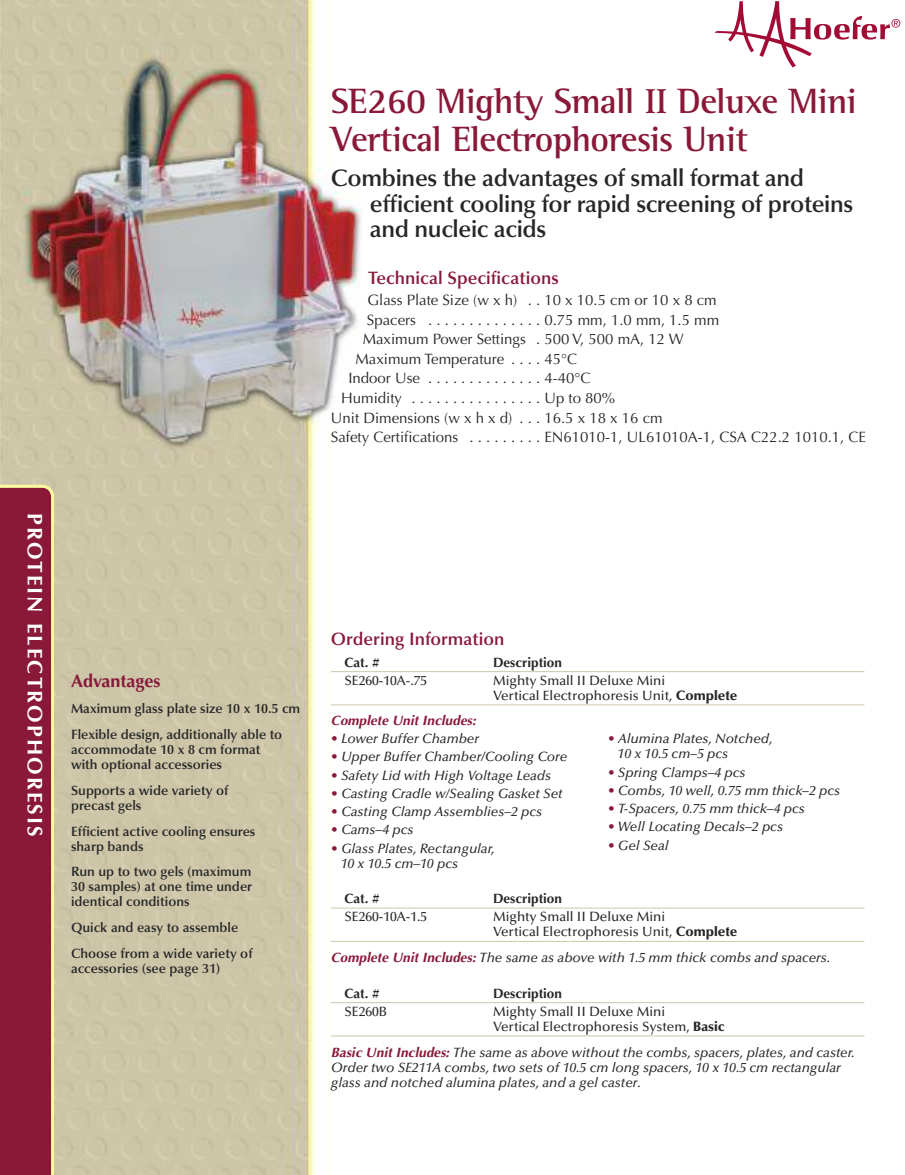
<style>
.page{position:relative;width:905px;height:1175px;background:#fff}
.page>*{position:absolute;margin:0;border:0;box-sizing:border-box;transform-origin:0 0}
.t1{font:700 36px/37.5px "Rotis Semi Serif";letter-spacing:-.015em;color:#891839}
.t2{font:600 24px/25.5px "Optima";letter-spacing:-.015em;color:#272627}
.t3{font:700 21px "Optima";letter-spacing:.1em;color:#fff}
.t4{font:600 18px "Optima";color:#891839}
.t5{font:700 18px "Optima";color:#891839}
.t6{font:15px "Optima";color:#272627}
.t7{font:italic 500 13.5px/15px "Optima";color:#272627}
.t8{font:600 13.5px/15px "Optima";color:#272627}
.t9{font:500 13.5px/15px "Optima";color:#272627}
.t10{font:700 13.5px "Optima";color:#272627}
.t11{font:italic 700 13.5px "Optima";letter-spacing:.005em;color:#891839}
.s1{font-family:"Adobe Garamond Pro";font-weight:600}
.s2{font-weight:900}
.s3{color:#891839}
.s4{font-weight:700;color:#891839}
</style>
<div class="page">
<img style="left:0;top:0;width:901px;height:1174px">
<div style="left:0;top:484px;width:54px;height:690px;background:#891839"></div>
<hr style="left:331px;top:671px;width:533px;height:1px;background:#cfc6aa">
<hr style="left:331px;top:704px;width:533px;height:1px;background:#cfc6aa">
<hr style="left:331px;top:1002px;width:533px;height:1px;background:#cfc6aa">
<hr style="left:331px;top:1035px;width:533px;height:1px;background:#cfc6aa">
<hr style="left:331px;top:907px;width:533px;height:1px;background:#cfc6aa">
<hr style="left:331px;top:941px;width:533px;height:1px;background:#cfc6aa">
<svg style="left:714px;top:1px;width:186px;height:67px"></svg>
<h3 class="t3" style="left:43px;top:513px;width:324px;rotate:90deg">PROTEIN ELECTROPHORESIS</h3>
<h3 class="t5" style="left:71px;top:674px;width:91px">Advantages</h3>
<p class="t8" style="left:71px;top:697px;width:231px;line-height:25.8px">Maximum glass plate size 10 x 10.5 cm<br>Flexible design, additionally able to</p>
<p class="t8" style="left:71px;top:743px;width:191px">accommodate 10 x 8 cm format with optional accessories</p>
<p class="t8" style="left:71px;top:784px;width:159px">Supports a wide variety of precast gels</p>
<p class="t8" style="left:71px;top:824px;width:186px">Efficient active cooling ensures sharp bands</p>
<p class="t8" style="left:71px;top:865px;width:183px;text-align:justify">Run up to two gels (maximum 30 samples) at one time under identical conditions</p>
<p class="t8" style="left:71px;top:916px;width:183px;line-height:25.8px">Quick and easy to assemble<br>Choose from a wide variety of</p>
<p class="t8" style="left:71px;top:962px;width:151px">accessories (see page 31)</p>
<h1 class="t1" style="left:331px;top:86px;width:527px">SE260 Mighty Small <span class="s1">II</span> Deluxe Mini<br>Vertical Electrophoresis Unit</h1>
<h2 class="t2" style="left:370px;top:168px;width:485px;text-indent:-39px">Combines the advantages of small format and efficient cooling for rapid screening of proteins and nucleic acids</h2>
<h3 class="t4" style="left:368px;top:270px;width:192px">Technical Specifications</h3>
<p class="t6" style="left:367px;top:294px;width:351px">Glass Plate Size (w x h) . . 10 x 10.5 cm or 10 x 8 cm</p>
<p class="t6" style="left:367px;top:313px;width:354px">Spacers . . . . . . . . . . . . . . 0.75 mm, 1.0 mm, 1.5 mm</p>
<p class="t6" style="left:363px;top:333px;width:322px">Maximum Power Settings . 500 V, 500 mA, 12 W</p>
<p class="t6" style="left:355px;top:352px;width:223px">Maximum Temperature . . . . 45°C</p>
<p class="t6" style="left:348px;top:372px;width:243px">Indoor Use . . . . . . . . . . . . . . 4-40°C</p>
<p class="t6" style="left:341px;top:392px;width:275px">Humidity . . . . . . . . . . . . . . . . Up to 80%</p>
<p class="t6" style="left:331px;top:411px;width:333px">Unit Dimensions (w x h x d) . . . 16.5 x 18 x 16 cm</p>
<p class="t6" style="left:331px;top:431px;width:536px">Safety Certifications . . . . . . . . . EN61010-1, UL61010A-1, CSA C22.2 1010.1, CE</p>
<h3 class="t4" style="left:331px;top:632px;width:175px">Ordering Information</h3>
<p class="t10" style="left:344px;top:656px;width:37px">Cat. #</p>
<p class="t10" style="left:493px;top:656px;width:70px">Description</p>
<p class="t9" style="left:344px;top:674px;width:84px">SE260-10A-.75</p>
<p class="t9" style="left:493px;top:674px;width:246px">Mighty Small II Deluxe Mini<br>Vertical Electrophoresis Unit, <span class="s2">Complete</span></p>
<p class="t11" style="left:331px;top:715px;width:146px">Complete Unit Includes:</p>
<p class="t7" style="left:331px;top:732px;width:149px"><span class="s3">•</span> Lower Buffer Chamber</p>
<p class="t7" style="left:331px;top:750px;width:238px"><span class="s3">•</span> Upper Buffer Chamber/Cooling Core</p>
<p class="t7" style="left:331px;top:769px;width:222px"><span class="s3">•</span> Safety Lid with High Voltage Leads</p>
<p class="t7" style="left:331px;top:787px;width:233px"><span class="s3">•</span> Casting Cradle w/Sealing Gasket Set</p>
<p class="t7" style="left:331px;top:805px;width:213px"><span class="s3">•</span> Casting Clamp Assemblies–2 pcs</p>
<p class="t7" style="left:331px;top:823px;width:84px"><span class="s3">•</span> Cams–4 pcs</p>
<p class="t7" style="left:341px;top:842px;width:155px;text-indent:-10px"><span class="s3">•</span> Glass Plates, Rectangular,<br>10 x 10.5 cm–10 pcs</p>
<p class="t7" style="left:617px;top:732px;width:156px;text-indent:-10px"><span class="s3">•</span> Alumina Plates, Notched,<br>10 x 10.5 cm–5 pcs</p>
<p class="t7" style="left:608px;top:766px;width:139px"><span class="s3">•</span> Spring Clamps–4 pcs</p>
<p class="t7" style="left:608px;top:784px;width:234px"><span class="s3">•</span> Combs, 10 well, 0.75 mm thick–2 pcs</p>
<p class="t7" style="left:608px;top:802px;width:198px"><span class="s3">•</span> T-Spacers, 0.75 mm thick–4 pcs</p>
<p class="t7" style="left:608px;top:820px;width:177px"><span class="s3">•</span> Well Locating Decals–2 pcs</p>
<p class="t7" style="left:608px;top:838px;width:62px"><span class="s3">•</span> Gel Seal</p>
<p class="t10" style="left:344px;top:893px;width:37px">Cat. #</p>
<p class="t10" style="left:493px;top:893px;width:70px">Description</p>
<p class="t9" style="left:344px;top:910px;width:84px">SE260-10A-1.5</p>
<p class="t9" style="left:493px;top:910px;width:246px">Mighty Small II Deluxe Mini<br>Vertical Electrophoresis Unit, <span class="s2">Complete</span></p>
<p class="t7" style="left:331px;top:950px;width:500px"><span class="s4">Complete Unit Includes:</span> The same as above with 1.5 mm thick combs and spacers.</p>
<p class="t10" style="left:344px;top:987px;width:37px">Cat. #</p>
<p class="t10" style="left:493px;top:987px;width:70px">Description</p>
<p class="t9" style="left:344px;top:1005px;width:44px">SE260B</p>
<p class="t9" style="left:493px;top:1005px;width:233px">Mighty Small II Deluxe Mini<br>Vertical Electrophoresis System, <span class="s2">Basic</span></p>
<p class="t7" style="left:331px;top:1046px;width:525px"><span class="s4">Basic Unit Includes:</span> The same as above without the combs, spacers, plates, and caster.<br>Order two SE211A combs, two sets of 10.5 cm long spacers, 10 x 10.5 cm rectangular glass and notched alumina plates, and a gel caster.</p>
</div>
